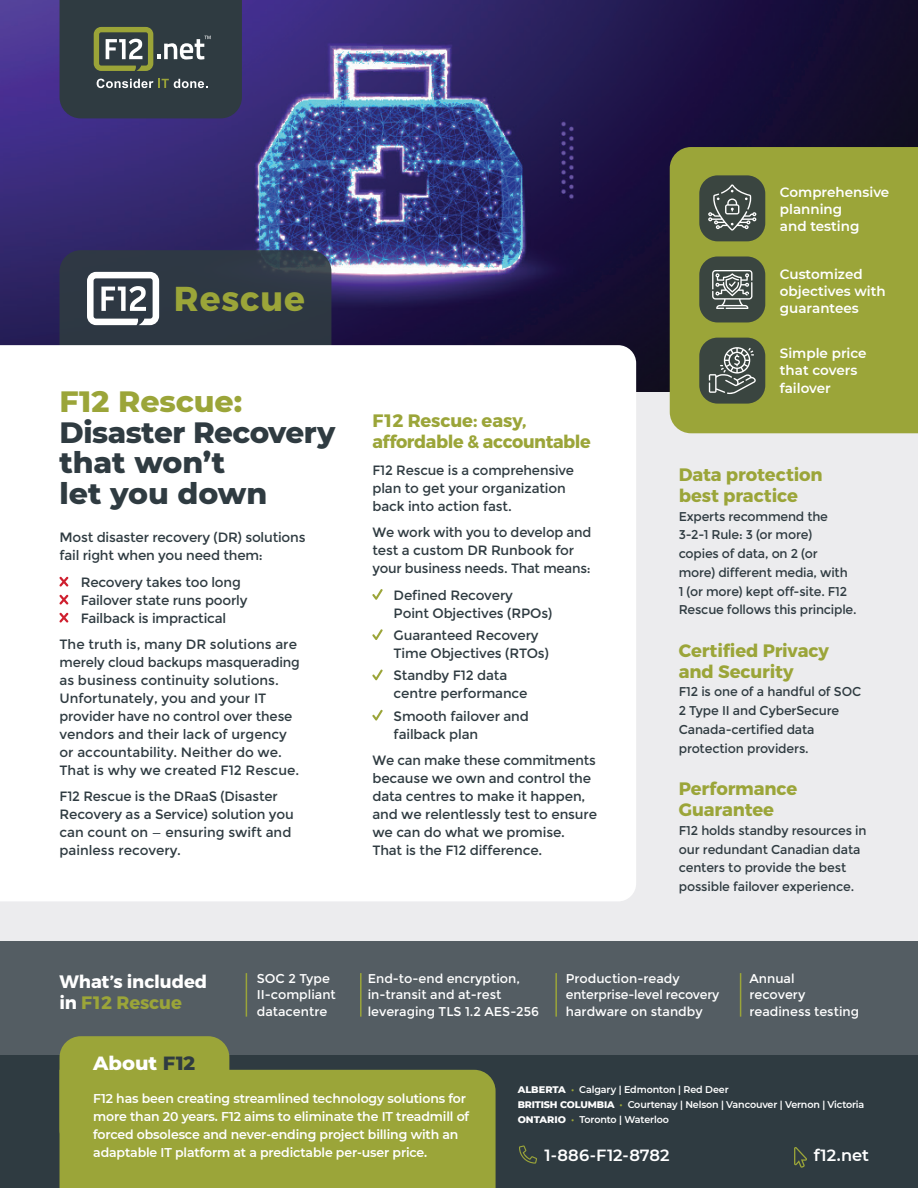
<style>
.page{position:relative;width:918px;height:1188px;background:#fff}
.page>*{position:absolute;margin:0;border:0;box-sizing:border-box;transform-origin:0 0}
.t1{font:700 34.5px "Montserrat";letter-spacing:.025em;color:#9ba539}
.t2{font:800 30px/30.8px "Montserrat";letter-spacing:-.005em;color:#2f3b41}
.t3{font:800 19.5px "Montserrat";color:#fff}
.t4{font:700 18px/21px "Montserrat";letter-spacing:-.005em;color:#9ba539}
.t5{font:700 18px/21px "Montserrat";letter-spacing:-.01em;color:#fff}
.t6{font:600 16.2px "Montserrat";color:#fff}
.t7{font:13.5px/18px "Montserrat";letter-spacing:-.01em;color:#2f3b41}
.t8{font:600 13.5px/17.2px "Montserrat";color:#fff}
.t9{font:12.75px/18.8px "Montserrat";letter-spacing:-.01em;color:#2f3b41}
.t10{font:600 12.75px/18px "Montserrat";letter-spacing:-.01em;color:#fff}
.t11{font:12.75px/16.5px "Montserrat";color:#fff}
.t12{font:600 9.75px "Montserrat";letter-spacing:-.015em;color:#fff}
.s1{color:#9ba539}
.s2{color:#2f3b41}
.s3{font-weight:800}
</style>
<div class="page">
<div style="left:0;top:236px;width:918px;height:886px;background:#ececee"></div>
<img style="left:0;top:0;width:918px;height:391px">
<div style="left:0;top:941px;width:918px;height:247px;background:#545d63"></div>
<div style="left:60px;top:250px;width:271px;height:126px;background:#2f3b41;border-radius:21px"></div>
<div style="left:0;top:345px;width:636px;height:556px;background:#fff"></div>
<svg style="left:60px;top:0;width:182px;height:118px;background:#3e494a"></svg>
<svg style="left:60px;top:577px;width:8px;height:10px"></svg>
<svg style="left:60px;top:595px;width:8px;height:10px"></svg>
<svg style="left:60px;top:613px;width:8px;height:10px"></svg>
<svg style="left:372px;top:589px;width:11px;height:11px"></svg>
<svg style="left:372px;top:629px;width:11px;height:11px"></svg>
<svg style="left:372px;top:670px;width:11px;height:10px"></svg>
<svg style="left:372px;top:710px;width:11px;height:11px"></svg>
<div style="left:670px;top:147px;width:248px;height:286px;background:#9ba539"></div>
<div style="left:699px;top:256px;width:66px;height:66px;background:#3a4540;border-radius:18px"></div>
<svg style="left:712px;top:270px;width:40px;height:39px"></svg>
<div style="left:699px;top:338px;width:66px;height:66px;background:#3a4540;border-radius:18px"></div>
<svg style="left:709px;top:347px;width:47px;height:47px"></svg>
<div style="left:699px;top:175px;width:66px;height:66px;background:#3a4540;border-radius:18px"></div>
<svg style="left:708px;top:184px;width:48px;height:47px"></svg>
<svg style="left:87px;top:272px;width:72px;height:53px"></svg>
<div style="left:0;top:1055px;width:918px;height:133px;background:#2f3b41"></div>
<svg style="left:519px;top:1145px;width:18px;height:19px"></svg>
<svg style="left:794px;top:1147px;width:13px;height:21px"></svg>
<div style="left:60px;top:1070px;width:436px;height:118px;background:#9ba539"></div>
<div style="left:60px;top:1036px;width:169px;height:115px;background:#9ba539;border-radius:21px"></div>
<hr style="left:246px;top:973px;width:1px;height:44px;background:#9ba539">
<hr style="left:360px;top:973px;width:2px;height:44px;background:#9ba539">
<hr style="left:555px;top:973px;width:2px;height:44px;background:#9ba539">
<hr style="left:740px;top:973px;width:1px;height:44px;background:#9ba539">
<p class="t1" style="left:174px;top:278px;width:133px">Rescue</p>
<p class="t2" style="left:60px;top:384px;width:277px"><span class="s1">F12 Rescue:<br></span>Disaster Recovery that won’t<br>let you down</p>
<p class="t7" style="left:60px;top:529px;width:248px">Most disaster recovery (DR) solutions fail right when you need them:</p>
<p class="t7" style="left:81px;top:573px;width:162px">Recovery takes too long</p>
<p class="t7" style="left:81px;top:591px;width:168px">Failover state runs poorly</p>
<p class="t7" style="left:81px;top:609px;width:147px">Failback is impractical</p>
<p class="t7" style="left:60px;top:635px;width:242px">The truth is, many DR solutions are merely cloud backups masquerading as business continuity solutions.<br>Unfortunately, you and your IT provider have no control over these vendors and their lack of urgency or accountability. Neither do we.<br>That is why we created F12 Rescue.</p>
<p class="t7" style="left:60px;top:787px;width:236px">F12 Rescue is the DRaaS (Disaster<br>Recovery as a Service) solution you can count on — ensuring swift and painless recovery.</p>
<p class="t4" style="left:372px;top:411px;width:220px">F12 Rescue: easy, affordable &amp; accountable</p>
<p class="t7" style="left:372px;top:461px;width:203px">F12 Rescue is a comprehensive plan to get your organization back into action fast.</p>
<p class="t7" style="left:372px;top:524px;width:220px">We work with you to develop and test a custom DR Runbook for your business needs. That means:</p>
<p class="t7" style="left:394px;top:586px;width:160px">Defined Recovery<br>Point Objectives (RPOs)</p>
<p class="t7" style="left:394px;top:626px;width:157px">Guaranteed Recovery<br>Time Objectives (RTOs)</p>
<p class="t7" style="left:394px;top:667px;width:135px">Standby F12 data centre performance</p>
<p class="t7" style="left:394px;top:707px;width:137px">Smooth failover and failback plan</p>
<p class="t7" style="left:372px;top:751px;width:226px">We can make these commitments because we own and control the data centres to make it happen, and we relentlessly test to ensure we can do what we promise.<br>That is the F12 difference.</p>
<p class="t8" style="left:780px;top:183px;width:111px">Comprehensive planning<br>and testing</p>
<p class="t8" style="left:780px;top:265px;width:107px">Customized objectives with guarantees</p>
<p class="t8" style="left:780px;top:344px;width:88px">Simple price that covers failover</p>
<p class="t4" style="left:679px;top:464px;width:146px">Data protection best practice</p>
<p class="t9" style="left:679px;top:507px;width:179px">Experts recommend the<br>3-2-1 Rule: 3 (or more)<br>copies of data, on 2 (or more) different media, with<br>1 (or more) kept off-site. F12<br>Rescue follows this principle.</p>
<p class="t4" style="left:679px;top:640px;width:152px">Certified Privacy and Security</p>
<p class="t9" style="left:679px;top:683px;width:184px">F12 is one of a handful of SOC<br>2 Type II and CyberSecure<br>Canada-certified data protection providers.</p>
<p class="t4" style="left:679px;top:778px;width:120px">Performance<br>Guarantee</p>
<p class="t9" style="left:679px;top:821px;width:189px">F12 holds standby resources in our redundant Canadian data centers to provide the best possible failover experience.</p>
<p class="t5" style="left:60px;top:972px;width:149px">What’s included in <span class="s1">F12 Rescue</span></p>
<p class="t11" style="left:257px;top:970px;width:80px">SOC 2 Type<br>II-compliant datacentre</p>
<p class="t11" style="left:368px;top:970px;width:173px">End-to-end encryption, in-transit and at-rest leveraging TLS 1.2 AES-256</p>
<p class="t11" style="left:566px;top:970px;width:155px">Production-ready enterprise-level recovery hardware on standby</p>
<p class="t11" style="left:749px;top:970px;width:111px">Annual<br>recovery readiness testing</p>
<p class="t3" style="left:93px;top:1049px;width:104px">About <span class="s2">F12</span></p>
<p class="t10" style="left:93px;top:1089px;width:378px">F12 has been creating streamlined technology solutions for more than 20 years. F12 aims to eliminate the IT treadmill of forced obsolesce and never-ending project billing with an adaptable IT platform at a predictable per-user price.</p>
<p class="t12" style="left:518px;top:1082px;width:213px"><span class="s3">ALBERTA</span> <span class="s1">•</span> Calgary | Edmonton | Red Deer</p>
<p class="t12" style="left:518px;top:1097px;width:348px"><span class="s3">BRITISH COLUMBIA</span> <span class="s1">•</span> Courtenay | Nelson | Vancouver | Vernon | Victoria</p>
<p class="t12" style="left:518px;top:1112px;width:153px"><span class="s3">ONTARIO</span> <span class="s1">•</span> Toronto | Waterloo</p>
<p class="t6" style="left:544px;top:1144px;width:127px">1-886-F12-8782</p>
<p class="t6" style="left:814px;top:1144px;width:57px">f12.net</p>
</div>
